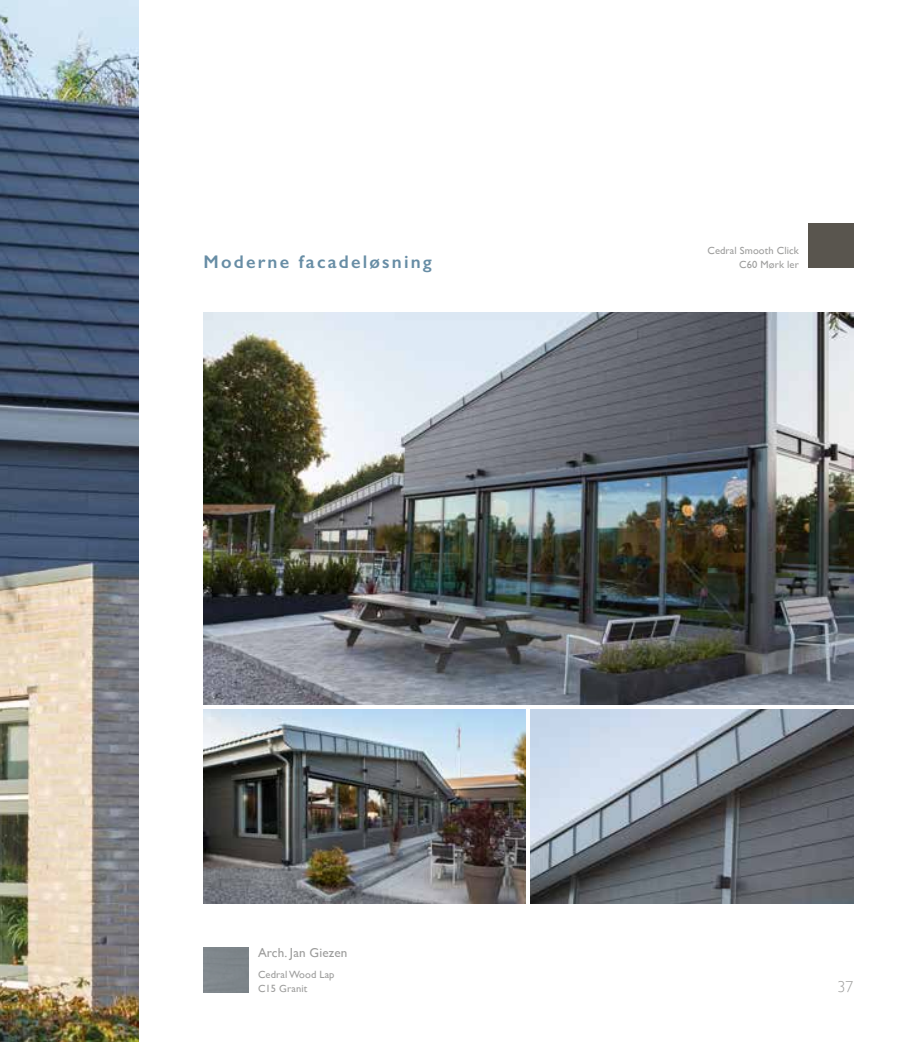
<style>
.page{position:relative;width:918px;height:1042px;background:#fff}
.page>*{position:absolute;margin:0;border:0;box-sizing:border-box;transform-origin:0 0}
.t1{font:600 18.38px "Gill Sans";letter-spacing:.12em;color:#678da5}
.t2{font:300 15.75px "Gill Sans";color:#9d9d9c}
.t3{font:13.12px "Gill Sans";letter-spacing:.01em;color:#9d9d9c}
.t4{font:10.5px/14px "Gill Sans";letter-spacing:.01em;color:#9d9d9c}
</style>
<div class="page">
<img style="left:203px;top:313px;width:650px;height:391px">
<img style="left:531px;top:709px;width:322px;height:194px">
<img style="left:203px;top:709px;width:323px;height:194px">
<img style="left:0;top:0;width:139px;height:1042px">
<div style="left:809px;top:223px;width:44px;height:45px;background:#59554e"></div>
<h1 class="t1" style="left:203px;top:251px;width:230px">Moderne facadeløsning</h1>
<p class="t3" style="left:258px;top:944px;width:91px">Arch. Jan Giezen</p>
<p class="t4" style="left:258px;top:967px;width:78px">Cedral Wood Lap<br>C15 Granit</p>
<p class="t4" style="left:707px;top:243px;width:93px;text-align:right">Cedral Smooth Click<br>C60 Mørk ler</p>
<h2 class="t2" style="left:837px;top:978px;width:17px">37</h2>
</div>
